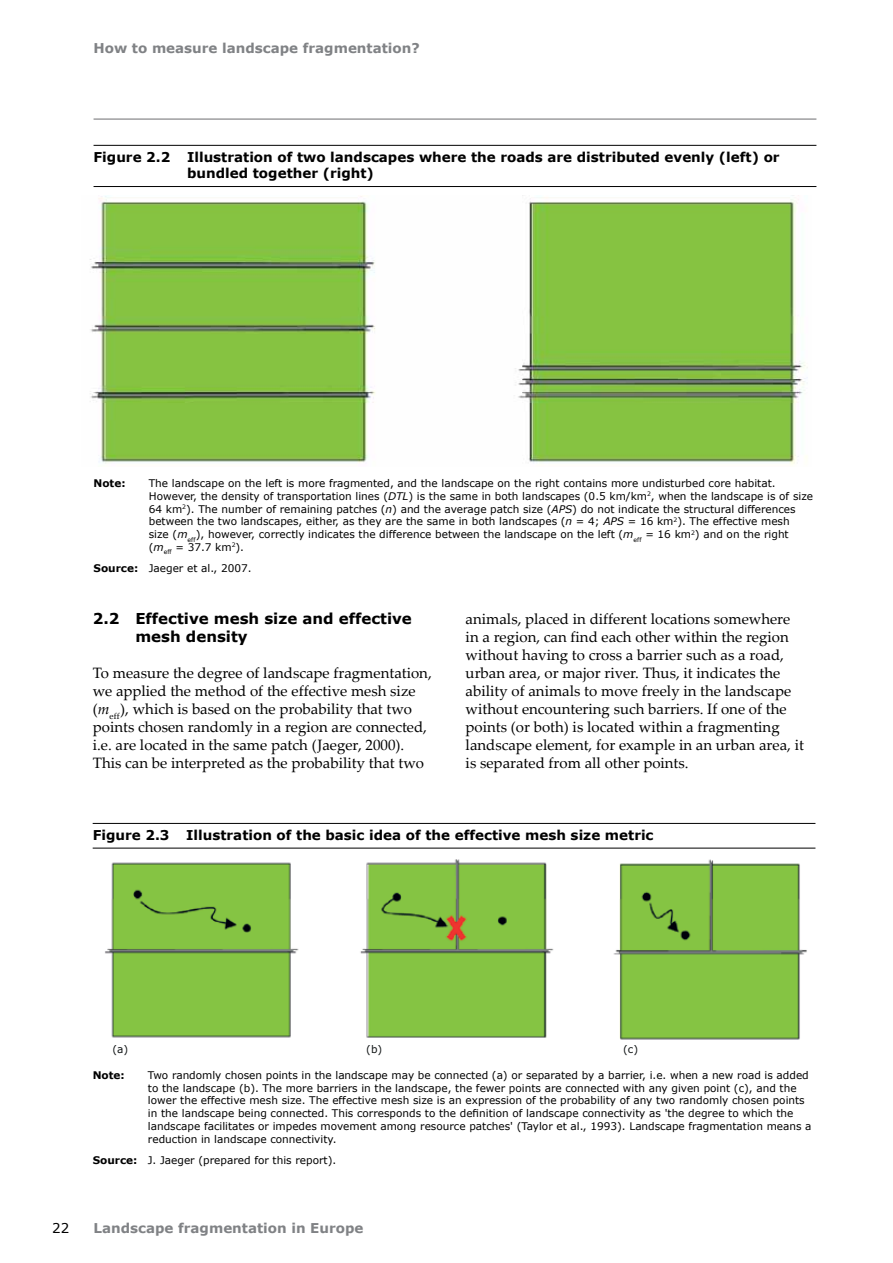
<style>
.page{position:relative;width:893px;height:1263px;background:#fff}
.page>*{position:absolute;margin:0;border:0;box-sizing:border-box;transform-origin:0 0}
.t1{font:15px/18px "Palatino Linotype";color:#000}
.t2{font:700 15px/18px "Verdana";color:#000}
.t3{font:700 13.5px/16.5px "Verdana";color:#000}
.t4{font:700 13.5px "Verdana";color:#808285}
.t5{font:13.5px "Verdana";color:#000}
.t6{font:10.5px/12.8px "Verdana";color:#000}
.t7{font:700 10.5px "Verdana";color:#000}
.t8{font:10.5px "Verdana";color:#121617}
.s1{font-style:italic}
.s2{font-weight:700}
</style>
<div class="page">
<hr style="left:94px;top:119px;width:722px;height:1px;background:#6d6e71">
<hr style="left:94px;top:145px;width:722px;height:1px;background:#000">
<hr style="left:94px;top:186px;width:722px;height:1px;background:#000">
<img style="left:90px;top:196px;width:718px;height:269px">
<hr style="left:93px;top:823px;width:722px;height:1px;background:#000">
<hr style="left:93px;top:848px;width:722px;height:1px;background:#000">
<img style="left:105px;top:859px;width:702px;height:181px">
<p class="t4" style="left:94px;top:40px;width:328px">How to measure landscape fragmentation?</p>
<p class="t3" style="left:187px;top:148px;width:594px;text-indent:-94px">Figure 2.2 Illustration of two landscapes where the roads are distributed evenly (left) or bundled together (right)</p>
<p class="t7" style="left:94px;top:477px;width:34px">Note:</p>
<p class="t6" style="left:149px;top:477px;width:666px">The landscape on the left is more fragmented, and the landscape on the right contains more undisturbed core habitat.<br>However, the density of transportation lines (<span class="s1">DTL</span>) is the same in both landscapes (0.5 km/km<sup>2</sup>, when the landscape is of size 64 km<sup>2</sup>). The number of remaining patches (<span class="s1">n</span>) and the average patch size (<span class="s1">APS</span>) do not indicate the structural differences between the two landscapes, either, as they are the same in both landscapes (<span class="s1">n</span> = 4; <span class="s1">APS</span> = 16 km<sup>2</sup>). The effective mesh<br>size (<span class="s1">m</span><sub>eff</sub>), however, correctly indicates the difference between the landscape on the left (<span class="s1">m</span><sub>eff</sub> = 16 km<sup>2</sup>) and on the right (<span class="s1">m</span><sub>eff</sub> = 37.7 km<sup>2</sup>).</p>
<p class="t6" style="left:94px;top:561px;width:160px"><span class="s2">Source:</span> Jaeger et al., 2007.</p>
<h1 class="t2" style="left:135px;top:609px;width:278px;text-indent:-43px">2.2 Effective mesh size and effective mesh density</h1>
<p class="t1" style="left:93px;top:663px;width:340px">To measure the degree of landscape fragmentation, we applied the method of the effective mesh size (<span class="s1">m</span><sub>eff</sub>), which is based on the probability that two points chosen randomly in a region are connected, i.e. are located in the same patch (Jaeger, 2000).<br>This can be interpreted as the probability that two</p>
<p class="t1" style="left:466px;top:609px;width:340px">animals, placed in different locations somewhere in a region, can find each other within the region without having to cross a barrier such as a road, urban area, or major river. Thus, it indicates the ability of animals to move freely in the landscape without encountering such barriers. If one of the points (or both) is located within a fragmenting landscape element, for example in an urban area, it is separated from all other points.</p>
<p class="t3" style="left:93px;top:826px;width:562px">Figure 2.3 Illustration of the basic idea of the effective mesh size metric</p>
<p class="t8" style="left:113px;top:1042px;width:17px">(a)</p>
<p class="t8" style="left:366px;top:1042px;width:18px">(b)</p>
<p class="t8" style="left:623px;top:1042px;width:17px">(c)</p>
<p class="t7" style="left:93px;top:1068px;width:34px">Note:</p>
<p class="t6" style="left:148px;top:1068px;width:665px">Two randomly chosen points in the landscape may be connected (a) or separated by a barrier, i.e. when a new road is added to the landscape (b). The more barriers in the landscape, the fewer points are connected with any given point (c), and the lower the effective mesh size. The effective mesh size is an expression of the probability of any two randomly chosen points in the landscape being connected. This corresponds to the definition of landscape connectivity as 'the degree to which the landscape facilitates or impedes movement among resource patches' (Taylor et al., 1993). Landscape fragmentation means a reduction in landscape connectivity.</p>
<p class="t6" style="left:93px;top:1153px;width:245px"><span class="s2">Source:</span> J. Jaeger (prepared for this report).</p>
<p class="t5" style="left:52px;top:1219px;width:19px">22</p>
<p class="t4" style="left:94px;top:1219px;width:271px">Landscape fragmentation in Europe</p>
</div>
